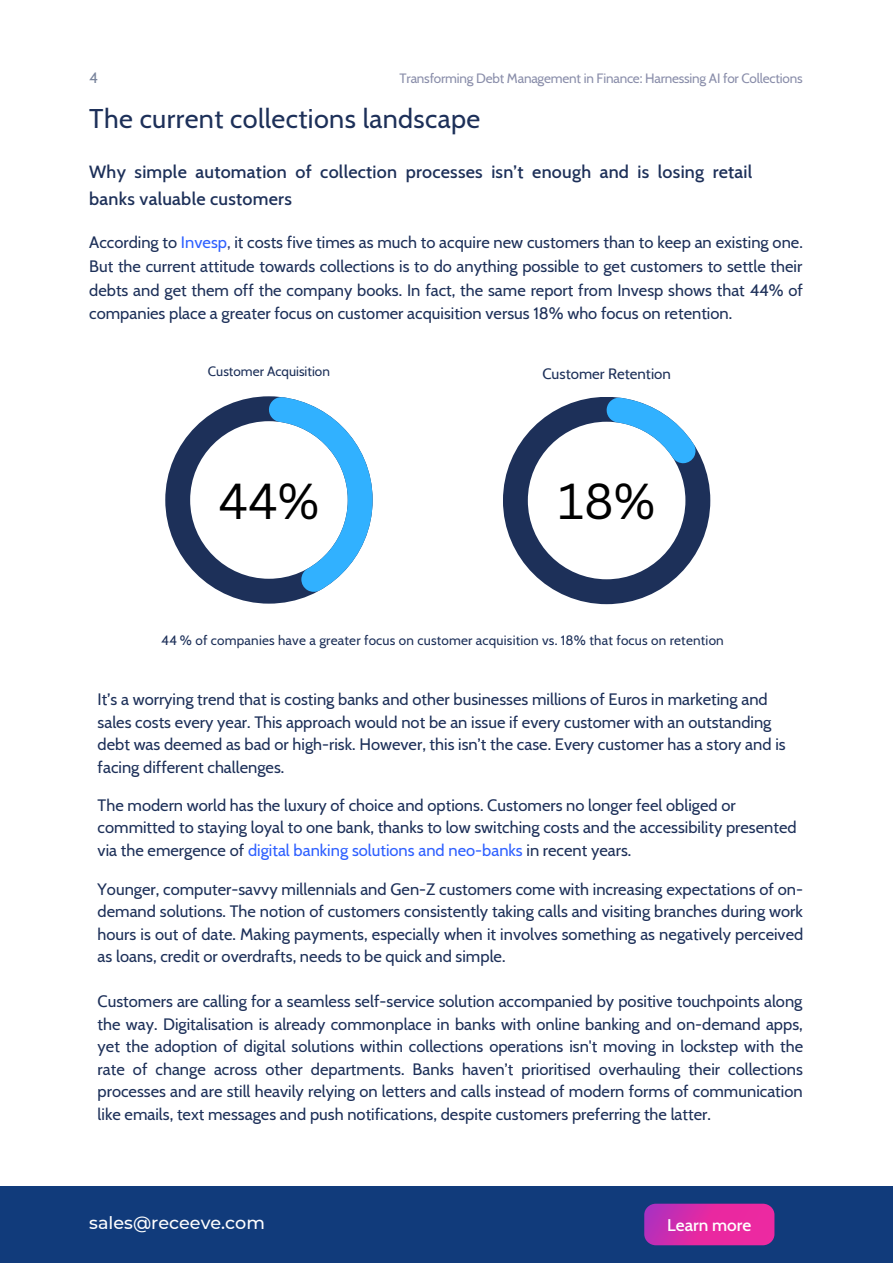
<style>
.page{position:relative;width:893px;height:1264px;background:#fff}
.page>*{position:absolute;margin:0;border:0;box-sizing:border-box;transform-origin:0 0}
.t1{font:49.05px "Canva Sans";color:#000}
.t2{font:27px "Cabin";letter-spacing:.015em;color:#1d3059}
.t3{font:500 18px/27px "Cabin";letter-spacing:.015em;color:#1d3059}
.t4{font:500 17.55px "Montserrat";color:#fff}
.t5{font:500 17.25px "Cabin";color:#fff}
.t6{font:16.5px/22.5px "Cabin";color:#1d3059;text-align:justify}
.t7{font:15px "Cabin";color:#1d3059}
.t8{font:13.5px "Cabin";letter-spacing:.015em;color:#1d3059}
.t9{font:13.5px "Cabin";letter-spacing:-.015em;color:#3b4271}
.s1{color:#2e60ff}
.s2{color:#3b4271}
.s3{font-family:"Montserrat";font-size:17.55px}
</style>
<div class="page">
<svg style="left:165px;top:396px;width:207px;height:207px"></svg>
<svg style="left:503px;top:397px;width:207px;height:207px"></svg>
<div style="left:0;top:1186px;width:892px;height:76px;background:#113b7b"></div>
<svg style="left:644px;top:1203px;width:130px;height:42px;fill:#e929a1"></svg>
<p class="t7" style="left:89px;top:69px;width:10px">4</p>
<p class="t9" style="left:399px;top:70px;width:404px">Transforming Debt Management in Finance: Harnessing AI for Collections</p>
<p class="t2" style="left:89px;top:102px;width:392px">The current collections landscape</p>
<p class="t3" style="left:89px;top:158px;width:664px">Why simple automation of collection processes isn’t enough and is losing retail banks valuable customers</p>
<p class="t6" style="left:89px;top:231px;width:715px;line-height:23.5px">According to <span class="s1">Invesp</span><span class="s2">,</span> it costs five times as much to acquire new customers than to keep an existing one.<br>But the current attitude towards collections is to do anything possible to get customers to settle their debts and get them off the company books. In fact, the same report from Invesp shows that 44% of companies place a greater focus on customer acquisition versus 18% who focus on retention.</p>
<p class="t8" style="left:208px;top:362px;width:123px">Customer Acquisition</p>
<p class="t7" style="left:542px;top:364px;width:130px">Customer Retention</p>
<p class="t1" style="left:218px;top:466px;width:102px">44%</p>
<p class="t1" style="left:558px;top:467px;width:99px">18%</p>
<p class="t8" style="left:161px;top:631px;width:564px">44 % of companies have a greater focus on customer acquisition vs. 18% that focus on retention</p>
<p class="t6" style="left:98px;top:688px;width:689px;text-align:left">It’s a worrying trend that is costing banks and other businesses millions of Euros in marketing and sales costs every year. This approach would not be an issue if every customer with an outstanding debt was deemed as bad or high-risk. However, this isn’t the case. Every customer has a story and is facing different challenges.</p>
<p class="t6" style="left:98px;top:793px;width:700px;text-align:left">The modern world has the luxury of choice and options. Customers no longer feel obliged or committed to staying loyal to one bank, thanks to low switching costs and the accessibility presented via the emergence of <span class="s1">digital banking solutions and neo-banks</span> in recent years.</p>
<p class="t6" style="left:98px;top:877px;width:707px">Younger, computer-savvy millennials and Gen-Z customers come with increasing expectations of on&shy;demand solutions. The notion of customers consistently taking calls and visiting branches during work hours is out of date. Making payments, especially when it involves something as negatively perceived as loans, credit or overdrafts, needs to be quick and simple.</p>
<p class="t6" style="left:98px;top:989px;width:707px">Customers are calling for a seamless self-service solution accompanied by positive touchpoints along the way. Digitalisation is already commonplace in banks with online banking and on-demand apps, yet the adoption of digital solutions within collections operations isn't moving in lockstep with the rate of change across other departments. Banks haven’t prioritised overhauling their collections processes and are still heavily relying on letters and calls instead of modern forms of communication like emails, text messages and push notifications, despite customers preferring the latter.</p>
<p class="t4" style="left:89px;top:1211px;width:177px">sales@receeve.com</p>
<p class="t5" style="left:657px;top:1213px;width:95px"><span class="s3">L</span>Learn more</p>
<p class="t4" style="left:668px;top:1212px;width:94px">earn more</p>
</div>
